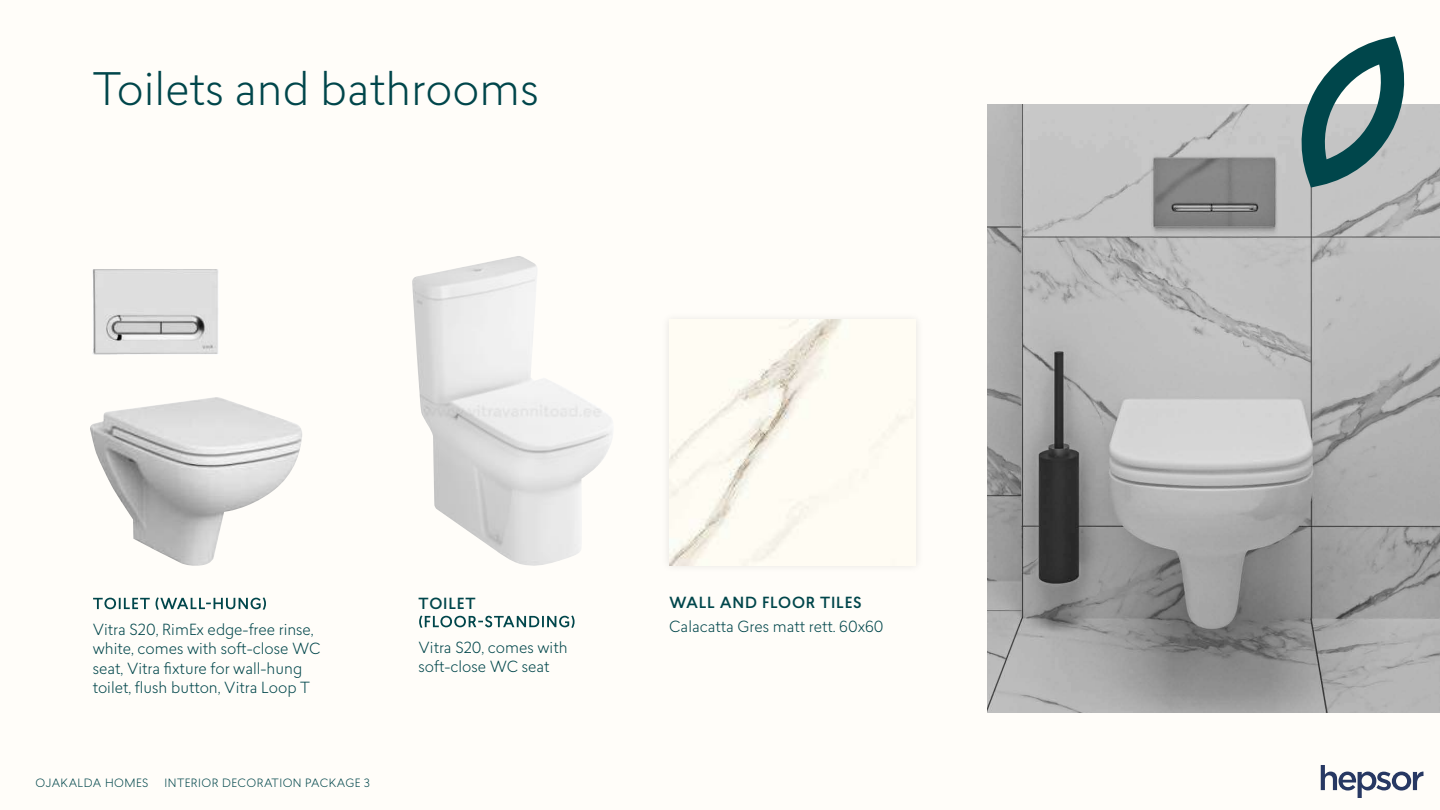
<style>
.page{position:relative;width:1440px;height:810px;background:#fffdf9}
.page>*{position:absolute;margin:0;border:0;box-sizing:border-box;transform-origin:0 0}
.t1{font:300 43.95px "Lasiver";color:#00464b}
.t2{font:300 15.08px/19.5px "Lasiver";color:#00464b}
.t3{font:500 15.08px "Lasiver";letter-spacing:.05em;color:#00464b}
.t4{font:300 11.25px "Lasiver";letter-spacing:.04em;color:#00464b}
</style>
<div class="page">
<img style="left:987px;top:105px;width:453px;height:608px">
<svg style="left:93px;top:597px;width:173px;height:13px"></svg>
<svg style="left:419px;top:616px;width:156px;height:12px"></svg>
<img style="left:93px;top:270px;width:125px;height:84px">
<img style="left:90px;top:397px;width:212px;height:169px">
<img style="left:412px;top:256px;width:201px;height:310px">
<svg style="left:1321px;top:765px;width:102px;height:33px"></svg>
<img style="left:669px;top:319px;width:247px;height:247px">
<svg style="left:1298px;top:36px;width:110px;height:152px"></svg>
<h1 class="t1" style="left:93px;top:58px;width:448px">Toilets and bathrooms</h1>
<p class="t2" style="left:93px;top:619px;width:229px">Vitra S20, RimEx edge-free rinse, white, comes with soft-close WC seat, Vitra fixture for wall-hung toilet, flush button, Vitra Loop T</p>
<p class="t4" style="left:35px;top:775px;width:114px">OJAKALDA HOMES</p>
<p class="t4" style="left:165px;top:775px;width:207px">INTERIOR DECORATION PACKAGE 3</p>
<p class="t3" style="left:419px;top:593px;width:59px">TOILET</p>
<p class="t2" style="left:419px;top:637px;width:151px">Vitra S20, comes with soft-close WC seat</p>
<p class="t3" style="left:669px;top:591px;width:194px">WALL AND FLOOR TILES</p>
<p class="t2" style="left:669px;top:616px;width:216px">Calacatta Gres matt rett. 60x60</p>
</div>
